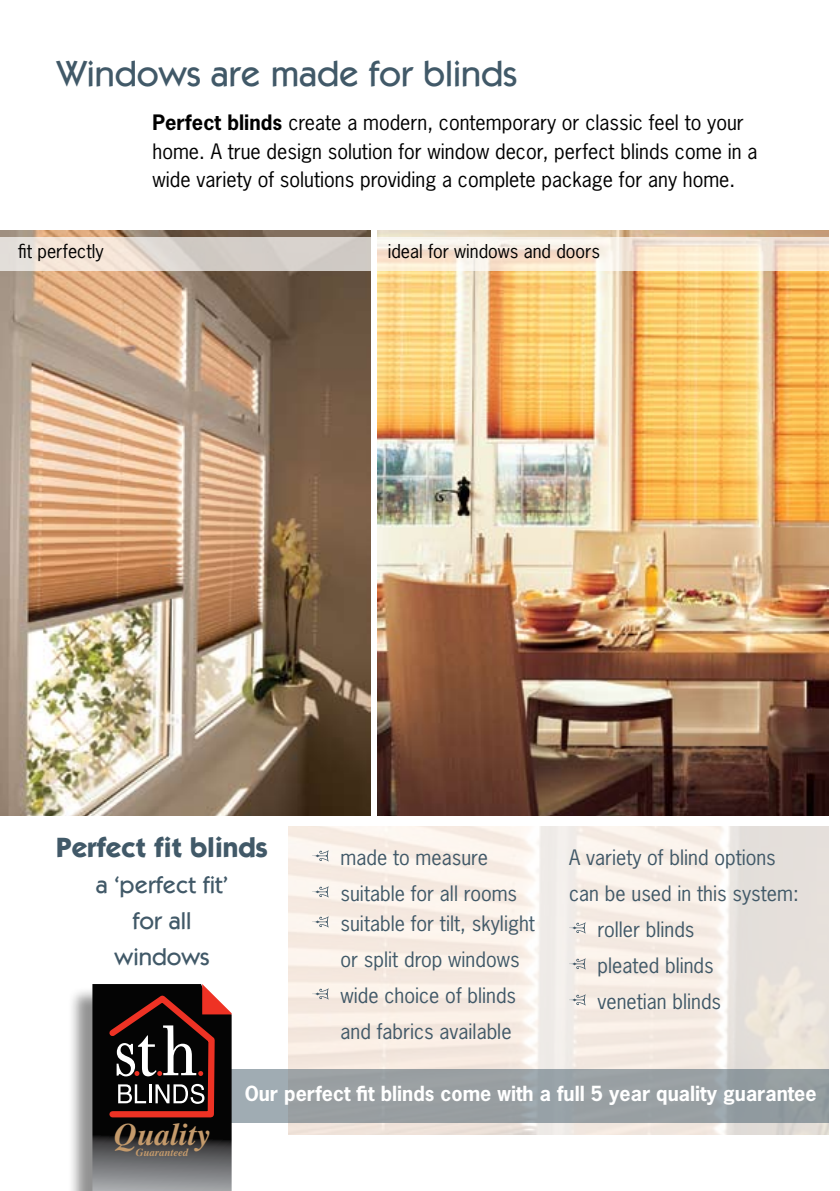
<style>
.page{position:relative;width:840px;height:1191px;background:#fff}
.page>*{position:absolute;margin:0;border:0;box-sizing:border-box;transform-origin:0 0}
.t1{font:500 36px "Itc Kabel";color:#415968}
.t2{font:italic 700 31.4px "Times";color:#c49a6b}
.t3{font:700 28px "Itc Kabel";color:#415968}
.t4{font:500 24px/36px "Itc Kabel";color:#415968;text-align:center}
.t5{font:20px/36px "News Gothic Std";color:#415968}
.t6{font:20px/28px "News Gothic Std";color:#000}
.t7{font:700 19.6px "News Gothic Std";color:#fff}
.t8{font:18px "News Gothic Std";color:#000}
.t9{font:italic 700 10.8px "Times";color:#c49a6b}
.s1{font-weight:700}
</style>
<div class="page">
<img style="left:0;top:230px;width:370px;height:586px">
<img style="left:377px;top:230px;width:451px;height:586px">
<svg style="left:569px;top:922px;width:16px;height:11px"></svg>
<svg style="left:569px;top:958px;width:16px;height:11px"></svg>
<svg style="left:569px;top:994px;width:16px;height:11px"></svg>
<svg style="left:312px;top:850px;width:16px;height:11px"></svg>
<svg style="left:312px;top:886px;width:16px;height:11px"></svg>
<svg style="left:312px;top:916px;width:16px;height:11px"></svg>
<svg style="left:312px;top:988px;width:16px;height:11px"></svg>
<svg style="left:0;top:237px;width:829px;height:34px;background:#ece1d4"></svg>
<div style="left:225px;top:1069px;width:603px;height:54px;background:linear-gradient(to right,#9ca3a7,#959da1)"></div>
<div style="left:67px;top:986px;width:160px;height:205px;background:#000;opacity:.43"></div>
<svg style="left:92px;top:984px;width:139px;height:207px;background:#443535"></svg>
<h1 class="t1" style="left:57px;top:52px;width:462px">Windows are made for blinds</h1>
<p class="t6" style="left:152px;top:109px;width:606px"><span class="s1">Perfect blinds</span> create a modern, contemporary or classic feel to your home. A true design solution for window decor, perfect blinds come in a wide variety of solutions providing a complete package for any home.</p>
<p class="t8" style="left:18px;top:240px;width:87px">fit perfectly</p>
<p class="t8" style="left:387px;top:240px;width:214px">ideal for windows and doors</p>
<h3 class="t3" style="left:56px;top:830px;width:213px">Perfect fit blinds</h3>
<p class="t4" style="left:96px;top:866px;width:134px">a ‘perfect fit’ for all windows</p>
<p class="t5" style="left:340px;top:839px;width:178px">made to measure suitable for all rooms</p>
<p class="t5" style="left:340px;top:905px;width:196px">suitable for tilt, skylight or split drop windows wide choice of blinds and fabrics available</p>
<p class="t5" style="left:569px;top:839px;width:208px">A variety of blind options</p>
<p class="t5" style="left:569px;top:875px;width:231px">can be used in this system:</p>
<p class="t5" style="left:597px;top:911px;width:98px">roller blinds</p>
<p class="t5" style="left:597px;top:947px;width:118px">pleated blinds</p>
<p class="t5" style="left:597px;top:983px;width:125px">venetian blinds</p>
<h2 class="t2" style="left:114px;top:1105px;width:97px">Quality</h2>
<p class="t9" style="left:136px;top:1142px;width:54px">Guaranteed</p>
<p class="t7" style="left:244px;top:1080px;width:573px">Our perfect fit blinds come with a full 5 year quality guarantee</p>
</div>
